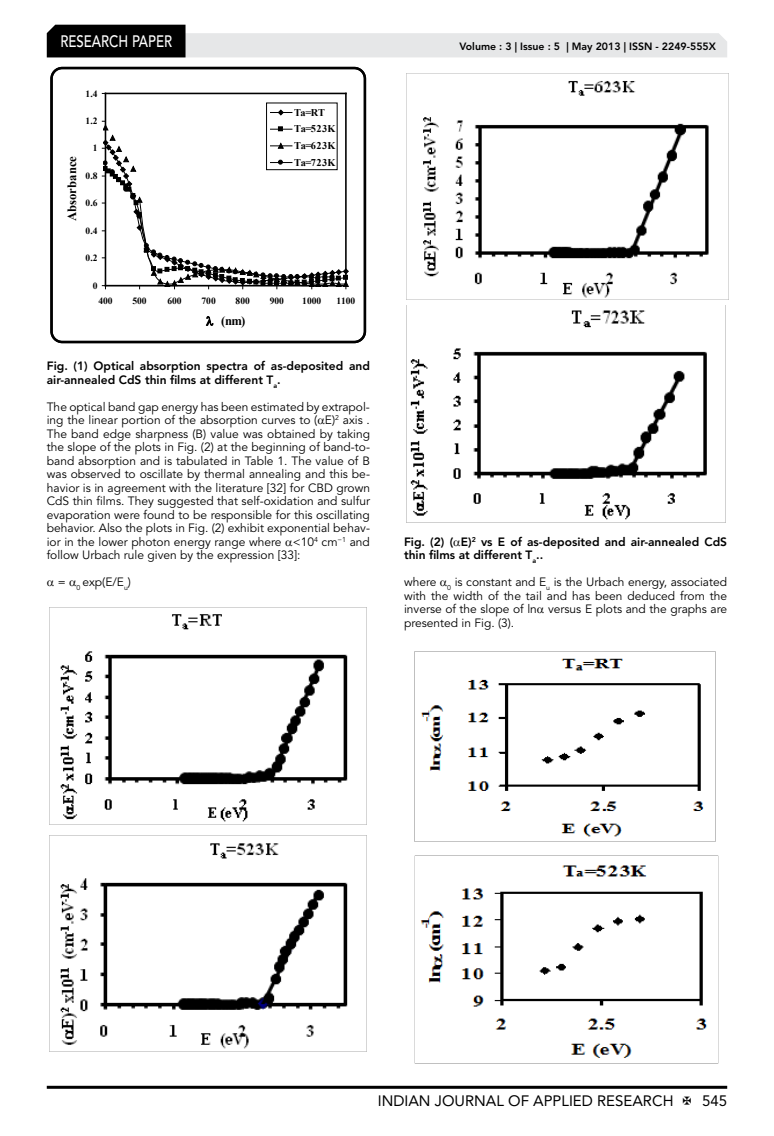
<style>
.page{position:relative;width:774px;height:1136px;background:#fff}
.page>*{position:absolute;margin:0;border:0;box-sizing:border-box;transform-origin:0 0}
.t1{font:500 16.5px "Avenir LT Std";color:#fff;scale:.8 1}
.t2{font:15px "Avenir LT Std";color:#000}
.t3{font:700 12.75px "Times New Roman";color:#000}
.t4{font:12px/13.5px "Avenir LT Std";color:#000;text-align:justify}
.t5{font:800 12px/13.5px "Avenir LT Std";color:#000}
.t6{font:800 10.5px "Avenir LT Std";color:#000}
.t7{font:700 10.35px/16.6px "Times New Roman";letter-spacing:.04em;color:#000}
.t8{font:700 9.45px "Times New Roman";color:#000}
</style>
<div class="page">
<hr style="left:47px;top:1085px;width:680px;height:3px;background:#000">
<svg style="left:47px;top:25px;width:680px;height:32px"></svg>
<hr style="left:105px;top:93px;width:241px;height:1px;background:#000">
<hr style="left:345px;top:93px;width:2px;height:192px;background:#000">
<hr style="left:105px;top:93px;width:1px;height:192px;background:#000">
<svg style="left:102px;top:109px;width:247px;height:180px"></svg>
<div style="left:50px;top:67px;width:316px;height:276px;border:2px solid #000;border-radius:11px"></div>
<img style="left:49px;top:607px;width:318px;height:217px">
<img style="left:49px;top:835px;width:318px;height:216px">
<img style="left:406px;top:73px;width:323px;height:227px">
<img style="left:406px;top:305px;width:320px;height:218px">
<img style="left:414px;top:651px;width:302px;height:191px">
<img style="left:414px;top:855px;width:305px;height:209px">
<svg style="left:206px;top:316px;width:7px;height:10px"></svg>
<h1 class="t1" style="left:60px;top:32px;width:139px">RESEARCH PAPER</h1>
<p class="t3" style="left:63px;top:221px;width:67px;rotate:-90deg">Absorbance</p>
<p class="t8" style="left:86px;top:87px;width:13px">1.4</p>
<p class="t8" style="left:86px;top:115px;width:13px">1.2</p>
<p class="t8" style="left:93px;top:142px;width:6px">1</p>
<p class="t8" style="left:86px;top:169px;width:13px">0.8</p>
<p class="t8" style="left:86px;top:196px;width:13px">0.6</p>
<p class="t8" style="left:86px;top:224px;width:13px">0.4</p>
<p class="t8" style="left:86px;top:251px;width:13px">0.2</p>
<p class="t8" style="left:93px;top:279px;width:6px">0</p>
<p class="t7" style="left:294px;top:104px;width:43px">Ta=RT<br>Ta=523K<br>Ta=623K<br>Ta=723K</p>
<p class="t8" style="left:98px;top:294px;width:16px">400</p>
<p class="t8" style="left:132px;top:294px;width:16px">500</p>
<p class="t8" style="left:167px;top:294px;width:16px">600</p>
<p class="t8" style="left:201px;top:294px;width:16px">700</p>
<p class="t8" style="left:236px;top:294px;width:16px">800</p>
<p class="t8" style="left:270px;top:294px;width:16px">900</p>
<p class="t8" style="left:302px;top:294px;width:21px">1000</p>
<p class="t8" style="left:336px;top:294px;width:21px">1100</p>
<p class="t3" style="left:221px;top:312px;width:26px">(nm)</p>
<p class="t5" style="left:47px;top:359px;width:325px">Fig. (1) Optical absorption spectra of as-deposited and air-annealed CdS thin films at different T<sub>a</sub>.</p>
<p class="t4" style="left:47px;top:400px;width:325px">The optical band gap energy has been estimated by extrapol&shy;ing the linear portion of the absorption curves to ( E)<sup>2</sup> axis .<br>The band edge sharpness (B) value was obtained by taking the slope of the plots in Fig. (2) at the beginning of band-to&shy;band absorption and is tabulated in Table 1. The value of B was observed to oscillate by thermal annealing and this be&shy;havior is in agreement with the literature [32] for CBD grown CdS thin films. They suggested that self-oxidation and sulfur evaporation were found to be responsible for this oscillating behavior. Also the plots in Fig. (2) exhibit exponential behav&shy;ior in the lower photon energy range where &lt;10<sup>4</sup> cm<sup>−1</sup> and follow Urbach rule given by the expression [33]:</p>
<p class="t4" style="left:58px;top:575px;width:75px">= <sub>0</sub> exp(E/E<sub>u</sub>)</p>
<p class="t6" style="left:459px;top:41px;width:258px">Volume : 3 | Issue : 5 | May 2013 | ISSN - 2249-555X</p>
<p class="t5" style="left:404px;top:535px;width:325px">Fig. (2) ( E)<sup>2</sup> vs E of as-deposited and air-annealed CdS thin films at different T<sub>a</sub>..</p>
<p class="t4" style="left:404px;top:575px;width:325px">where <sub>0</sub> is constant and E<sub>u</sub> is the Urbach energy, associated with the width of the tail and has been deduced from the inverse of the slope of ln versus E plots and the graphs are presented in Fig. (3).</p>
<p class="t2" style="left:378px;top:1091px;width:297px">INDIAN JOURNAL OF APPLIED RESEARCH</p>
<p class="t2" style="left:702px;top:1091px;width:27px">545</p>
</div>
